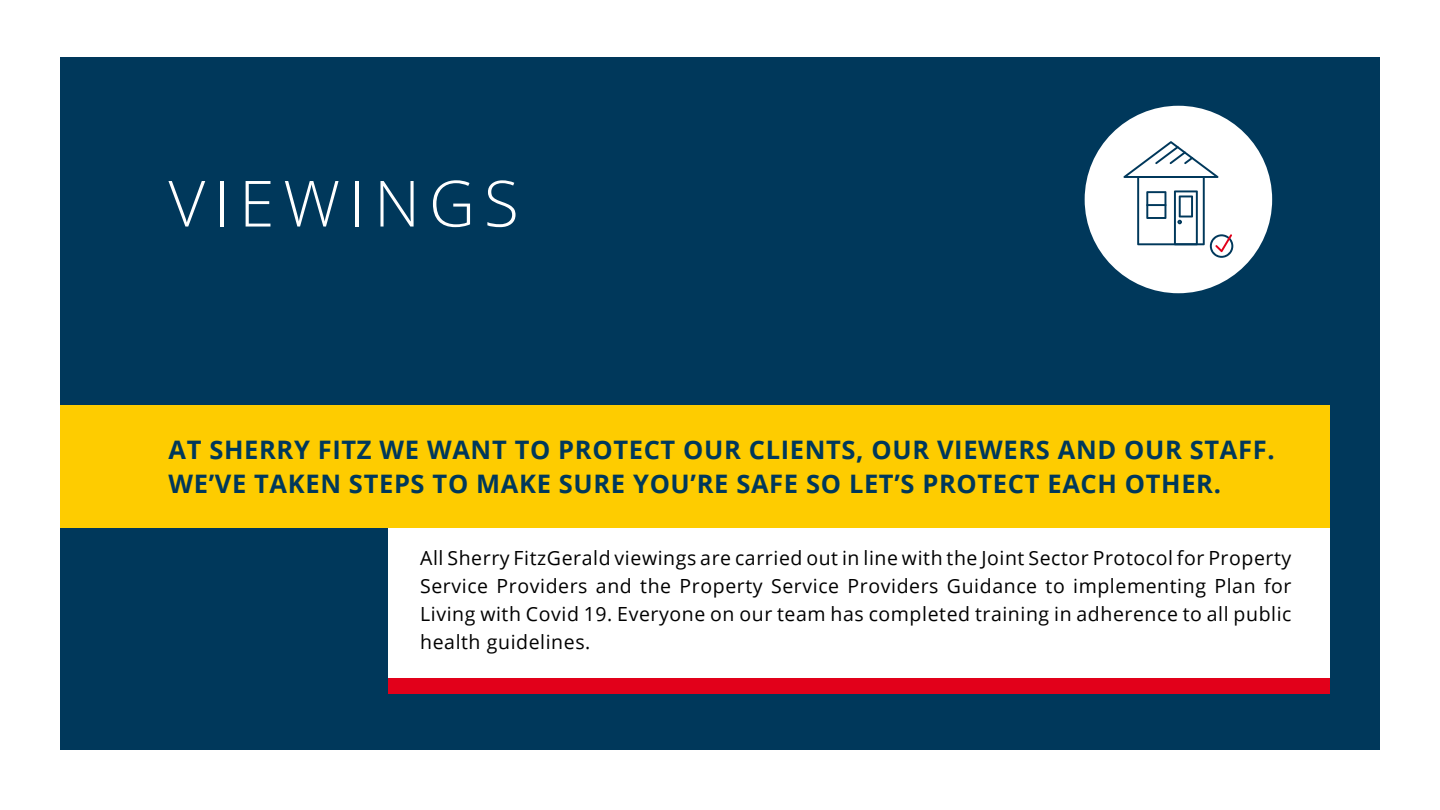
<style>
.page{position:relative;width:1440px;height:810px;background:#fff}
.page>*{position:absolute;margin:0;border:0;box-sizing:border-box;transform-origin:0 0}
.t1{font:300 63.75px "Open Sans";letter-spacing:.14em;color:#fff}
.t2{font:700 25.5px/34.5px "Open Sans";letter-spacing:.025em;color:#00385b}
.t3{font:19.5px/27.8px "Open Sans";letter-spacing:.03em;color:#000;text-align:justify}
</style>
<div class="page">
<div style="left:60px;top:58px;width:1320px;height:692px;background:#00385b"></div>
<div style="left:60px;top:405px;width:1270px;height:123px;background:#fecc00"></div>
<div style="left:388px;top:528px;width:942px;height:166px;background:#fff"></div>
<div style="left:1085px;top:106px;width:187px;height:187px;background:#fff;border-radius:50%"></div>
<div style="left:388px;top:678px;width:942px;height:16px;background:#e2001a"></div>
<svg style="left:1123px;top:141px;width:110px;height:117px"></svg>
<h1 class="t1" style="left:168px;top:160px;width:352px">VIEWINGS</h1>
<h2 class="t2" style="left:168px;top:432px;width:1108px">AT SHERRY FITZ WE WANT TO PROTECT OUR CLIENTS, OUR VIEWERS AND OUR STAFF.<br>WE’VE TAKEN STEPS TO MAKE SURE YOU’RE SAFE SO LET’S PROTECT EACH OTHER.</h2>
<p class="t3" style="left:420px;top:544px;width:873px">All Sherry FitzGerald viewings are carried out in line with the Joint Sector Protocol for Property Service Providers and the Property Service Providers Guidance to implementing Plan for Living with Covid 19. Everyone on our team has completed training in adherence to all public health guidelines.</p>
</div>
